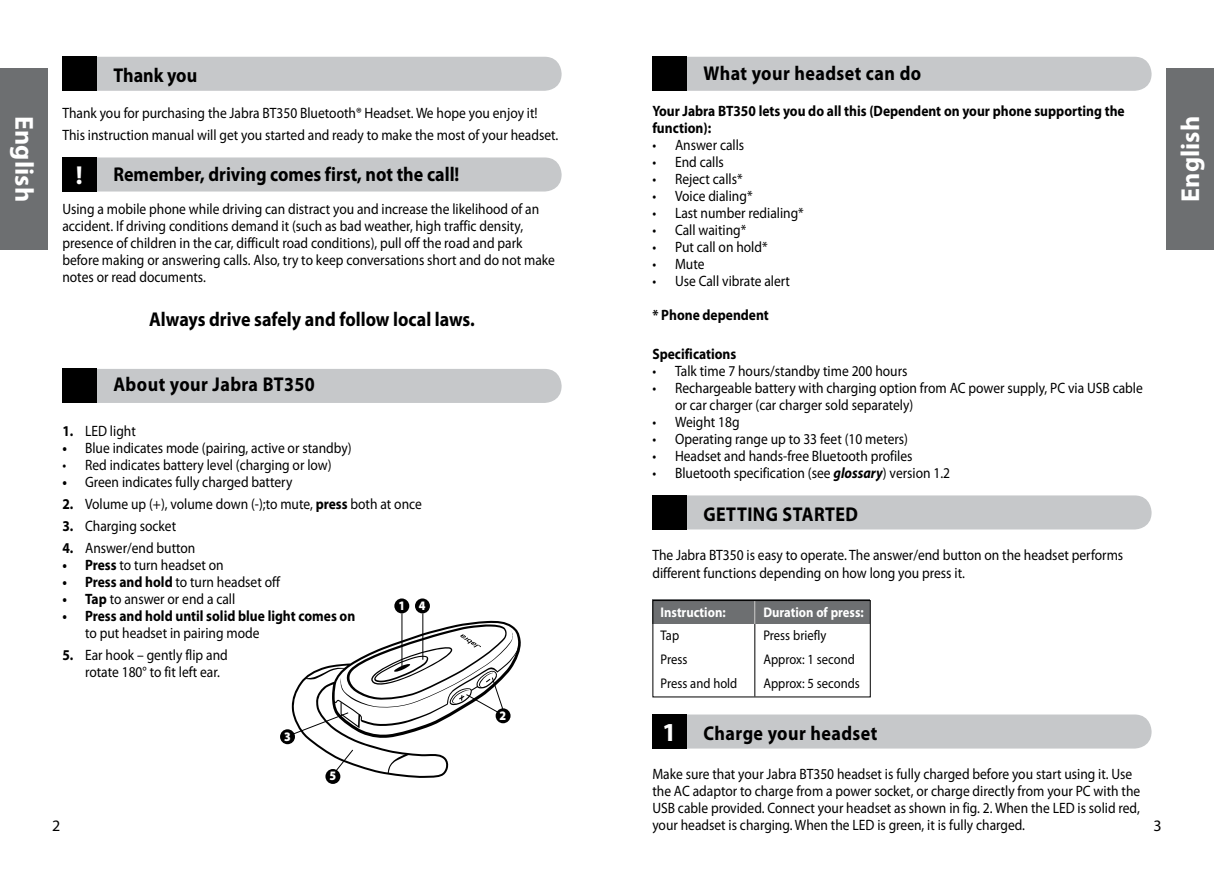
<style>
.page{position:relative;width:1214px;height:874px;background:#fff}
.page>*{position:absolute;margin:0;border:0;box-sizing:border-box;transform-origin:0 0}
.t1{font:700 26px "Myriad Pro";letter-spacing:.005em;color:#fff}
.t2{font:700 20px "Myriad Pro";color:#000;scale:.9 1}
.t3{font:700 20px "Myriad Pro";letter-spacing:.025em;color:#000;scale:.9 1}
.t4{font:15px/17px "Myriad Pro";color:#000;scale:.9 1}
.t5{font:700 15px/17px "Myriad Pro";color:#000;scale:.9 1}
.t6{font:14px "Myriad Pro";color:#000;scale:.9 1}
.t7{font:700 14px "Myriad Pro";color:#fff;scale:.9 1}
.t8{font:900 13px "Myriad Pro";color:#fff;scale:.9 1}
.s1{font-weight:700;font-style:italic}
.s2{font-weight:700}
</style>
<div class="page">
<div style="left:0;top:68px;width:47px;height:181px;background:#6d6f71"></div>
<div style="left:1166px;top:68px;width:47px;height:181px;background:#6d6f71"></div>
<div style="left:62px;top:369px;width:499px;height:34px;background:#c6c8ca;border-radius:17px"></div>
<div style="left:62px;top:369px;width:34px;height:34px;background:#000"></div>
<div style="left:62px;top:157px;width:499px;height:34px;background:#c6c8ca;border-radius:17px"></div>
<div style="left:62px;top:157px;width:34px;height:34px;background:#000"></div>
<div style="left:62px;top:57px;width:499px;height:34px;background:#c6c8ca;border-radius:17px"></div>
<div style="left:62px;top:57px;width:34px;height:34px;background:#000"></div>
<div style="left:652px;top:57px;width:499px;height:34px;background:#c6c8ca;border-radius:17px"></div>
<div style="left:652px;top:57px;width:34px;height:34px;background:#000"></div>
<div style="left:652px;top:714px;width:499px;height:34px;background:#c6c8ca;border-radius:17px"></div>
<div style="left:652px;top:714px;width:34px;height:34px;background:#000"></div>
<div style="left:652px;top:495px;width:499px;height:34px;background:#c6c8ca;border-radius:17px"></div>
<div style="left:652px;top:495px;width:34px;height:34px;background:#000"></div>
<div style="left:652px;top:599px;width:218px;height:24px;background:#6d6f71"></div>
<hr style="left:754px;top:600px;width:1px;height:96px;background:#000">
<svg style="left:754px;top:601px;width:1px;height:22px"></svg>
<div style="left:652px;top:599px;width:218px;height:98px;border:1px solid #000"></div>
<div style="left:280px;top:729px;width:15px;height:14px;background:#000;border-radius:50%"></div>
<div style="left:394px;top:598px;width:15px;height:15px;background:#000;border-radius:50%"></div>
<div style="left:325px;top:768px;width:15px;height:15px;background:#000;border-radius:50%"></div>
<div style="left:415px;top:598px;width:15px;height:15px;background:#000;border-radius:50%"></div>
<svg style="left:288px;top:620px;width:232px;height:157px"></svg>
<hr style="left:401px;top:613px;width:1px;height:52px;background:#000">
<hr style="left:422px;top:613px;width:1px;height:46px;background:#000">
<h2 class="t3" style="left:703px;top:60px;width:243px">What your headset can do</h2>
<p class="t5" style="left:652px;top:102px;width:526px">Your Jabra BT350 lets you do all this (Dependent on your phone supporting the function):</p>
<p class="t4" style="left:652px;top:136px;width:104px">• Answer calls</p>
<p class="t4" style="left:652px;top:153px;width:81px">• End calls</p>
<p class="t4" style="left:652px;top:170px;width:102px">• Reject calls*</p>
<p class="t4" style="left:652px;top:187px;width:113px">• Voice dialing*</p>
<p class="t4" style="left:652px;top:204px;width:170px">• Last number redialing*</p>
<p class="t4" style="left:652px;top:221px;width:106px">• Call waiting*</p>
<p class="t4" style="left:652px;top:238px;width:130px">• Put call on hold*</p>
<p class="t4" style="left:652px;top:255px;width:59px">• Mute</p>
<p class="t4" style="left:652px;top:272px;width:154px">• Use Call vibrate alert</p>
<p class="t5" style="left:652px;top:306px;width:131px">* Phone dependent</p>
<p class="t5" style="left:652px;top:345px;width:95px">Specifications</p>
<p class="t4" style="left:652px;top:362px;width:285px">• Talk time 7 hours/standby time 200 hours</p>
<p class="t4" style="left:675px;top:379px;width:521px;text-indent:-23px">• Rechargeable battery with charging option from AC power supply, PC via USB cable or car charger (car charger sold separately)</p>
<p class="t4" style="left:652px;top:413px;width:98px">• Weight 1 8g</p>
<p class="t4" style="left:652px;top:430px;width:285px">• Operating range up to 33 feet (1 0 meters)</p>
<p class="t4" style="left:652px;top:447px;width:290px">• Headset and hands-free Bluetooth profiles</p>
<p class="t4" style="left:652px;top:464px;width:332px">• Bluetooth specification (see <span class="s1">glossary</span>) version 1.2</p>
<h2 class="t3" style="left:703px;top:501px;width:173px">GETTING STARTED</h2>
<p class="t4" style="left:652px;top:546px;width:524px">The Jabra BT350 is easy to operate. The answer/end button on the headset performs different functions depending on how long you press it.</p>
<h2 class="t2" style="left:113px;top:62px;width:94px">Thank you</h2>
<p class="t4" style="left:62px;top:102px;width:551px;line-height:22px">Thank you for purchasing the Jabra BT350 Bluetooth® Headset. We hope you enjoy it!<br>This instruction manual will get you started and ready to make the most of your headset.</p>
<h2 class="t2" style="left:113px;top:161px;width:386px">Remember, driving comes first, not the call!</h2>
<p class="t4" style="left:62px;top:200px;width:549px">Using a mobile phone while driving can distract you and increase the likelihood of an accident. If driving conditions demand it (such as bad weather, high traffic density, presence of children in the car, difficult road conditions), pull off the road and park before making or answering calls. Also, try to keep conversations short and do not make notes or read documents.</p>
<h2 class="t2" style="left:149px;top:306px;width:363px">Always drive safely and follow local laws.</h2>
<h1 class="t1" style="left:41px;top:116px;width:87px;rotate:90deg">English</h1>
<h1 class="t1" style="left:1173px;top:202px;width:87px;rotate:-90deg">English</h1>
<h1 class="t1" style="left:76px;top:158px;width:8px">!</h1>
<h2 class="t3" style="left:113px;top:371px;width:225px">About your Jabra BT350</h2>
<p class="t4" style="left:62px;top:421px;width:83px"><span class="s2">1.</span> LED light</p>
<p class="t4" style="left:62px;top:438px;width:323px"><span class="s2">•</span> Blue indicates mode (pairing, active or standby)</p>
<p class="t4" style="left:62px;top:455px;width:300px">• Red indicates battery level (charging or low)</p>
<p class="t4" style="left:62px;top:472px;width:257px"><span class="s2">•</span> Green indicates fully charged battery</p>
<p class="t4" style="left:62px;top:494px;width:401px"><span class="s2">2.</span> Volume up (+), volume down (-);to mute, <span class="s2">press</span> both at once</p>
<p class="t4" style="left:62px;top:516px;width:128px"><span class="s2">3.</span> Charging socket</p>
<p class="t4" style="left:62px;top:538px;width:149px"><span class="s2">4.</span> Answer/end button</p>
<p class="t4" style="left:62px;top:555px;width:181px"><span class="s2">• Press</span> to turn headset on</p>
<p class="t4" style="left:62px;top:572px;width:243px"><span class="s2">• Press and hold</span> to turn headset off</p>
<p class="t4" style="left:62px;top:589px;width:194px"><span class="s2">• Tap</span> to answer or end a call</p>
<p class="t5" style="left:62px;top:606px;width:327px">• Press and hold until solid blue light comes on</p>
<p class="t4" style="left:85px;top:623px;width:195px">to put headset in pairing mode</p>
<p class="t4" style="left:85px;top:645px;width:160px;text-indent:-23px"><span class="s2">5.</span> Ear hook – gently flip and rotate 1 80° to fit left ear.</p>
<p class="t8" style="left:398px;top:596px;width:9px">1</p>
<p class="t8" style="left:419px;top:596px;width:9px">4</p>
<p class="t7" style="left:660px;top:602px;width:74px">Instruction:</p>
<p class="t7" style="left:763px;top:602px;width:113px">Duration of press:</p>
<p class="t6" style="left:660px;top:626px;width:22px">Tap</p>
<p class="t6" style="left:763px;top:626px;width:71px">Press briefly</p>
<p class="t6" style="left:660px;top:650px;width:31px">Press</p>
<p class="t6" style="left:763px;top:650px;width:103px">Approx: 1 second</p>
<p class="t6" style="left:660px;top:674px;width:87px">Press and hold</p>
<p class="t6" style="left:763px;top:674px;width:109px">Approx: 5 seconds</p>
<p class="t8" style="left:284px;top:727px;width:9px">3</p>
<p class="t8" style="left:329px;top:767px;width:9px">5</p>
<p class="t8" style="left:499px;top:706px;width:9px">2</p>
<h1 class="t1" style="left:662px;top:715px;width:16px">1</h1>
<h2 class="t3" style="left:703px;top:719px;width:195px">Charge your headset</h2>
<p class="t4" style="left:652px;top:764px;width:543px">Make sure that your Jabra BT350 headset is fully charged before you start using it. Use the AC adaptor to charge from a power socket, or charge directly from your PC with the USB cable provided. Connect your headset as shown in fig. 2. When the LED is solid red, your headset is charging. When the LED is green, it is fully charged.</p>
</div>
